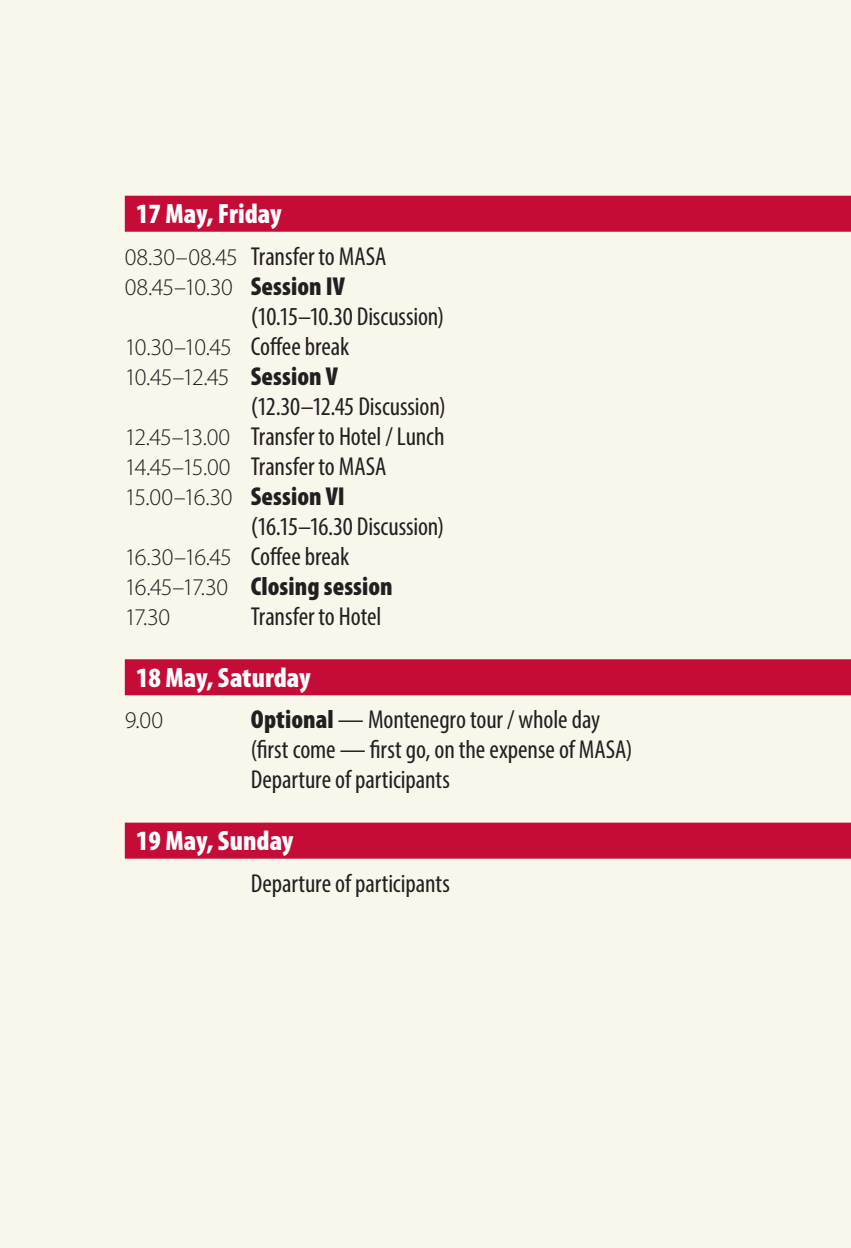
<style>
.page{position:relative;width:851px;height:1248px;background:#fff}
.page>*{position:absolute;margin:0;border:0;box-sizing:border-box;transform-origin:0 0}
.t1{font:900 condensed 28px "Myriad Pro";color:#fff}
.t2{font:condensed 26px/30px "Myriad Pro";letter-spacing:-.005em;color:#231f20;text-align:justify}
.t3{font:900 condensed 26px "Myriad Pro";letter-spacing:.005em;color:#231f20}
.t4{font:300 24px/30px "Myriad Pro";letter-spacing:-.045em;color:#231f20}
.s1{font-weight:300;font-stretch:normal;font-size:24px}
.s2{font-weight:900;font-stretch:condensed;font-size:26px}
.s3{font-stretch:normal}
.s4{font-weight:400;font-stretch:condensed;font-size:26px}
.s5{font-weight:900}
</style>
<div class="page">
<div style="left:0;top:0;width:850px;height:1247px;background:#f9f6ec"></div>
<div style="left:125px;top:196px;width:725px;height:36px;background:#c40c37"></div>
<div style="left:125px;top:659px;width:725px;height:36px;background:#c40c37"></div>
<div style="left:125px;top:822px;width:725px;height:36px;background:#c40c37"></div>
<p class="t1" style="left:136px;top:196px;width:147px">17 May, Friday</p>
<p class="t2" style="left:125px;top:241px;width:263px"><span class="s1">08.30–08.45</span> Transfer to MASA</p>
<p class="t4" style="left:125px;top:271px;width:221px">08.45–10.30 <span class="s2">Session IV</span></p>
<p class="t2" style="left:251px;top:301px;width:195px"><span class="s3">(</span>10.15–10.30 Discussion)</p>
<p class="t4" style="left:125px;top:331px;width:226px">10.30–10.45 <span class="s4">Coffee break<br></span>10.45–12.45 <span class="s2">Session V</span></p>
<p class="t2" style="left:125px;top:391px;width:322px;text-indent:126px"><span class="s3">(</span>12.30–12.45 Discussion)<br><span class="s1">12.45–13.00</span> Transfer to Hotel / Lunch <span class="s1">14.45–15.00</span> Transfer to MASA</p>
<p class="t4" style="left:125px;top:481px;width:221px">15.00–16.30 <span class="s2">Session VI</span></p>
<p class="t2" style="left:251px;top:511px;width:195px"><span class="s3">(</span>16.15–16.30 Discussion)</p>
<p class="t4" style="left:125px;top:541px;width:226px">16.30–16.45 <span class="s4">Coffee break</span></p>
<p class="t3" style="left:125px;top:569px;width:269px"><span class="s1">16.45–17.30</span> Closing session</p>
<p class="t4" style="left:125px;top:601px;width:47px">17.30</p>
<p class="t2" style="left:251px;top:601px;width:132px">Transfer to Hotel</p>
<p class="t1" style="left:136px;top:659px;width:176px">18 May, Saturday</p>
<p class="t4" style="left:125px;top:704px;width:40px">9.00</p>
<p class="t2" style="left:251px;top:704px;width:383px;text-align:left"><span class="s5">Optional</span> — Montenegro tour / whole day (first come — first go, on the expense of MASA)<br>Departure of participants</p>
<p class="t1" style="left:136px;top:822px;width:159px">19 May, Sunday</p>
<p class="t2" style="left:251px;top:867px;width:200px">Departure of participants</p>
</div>
